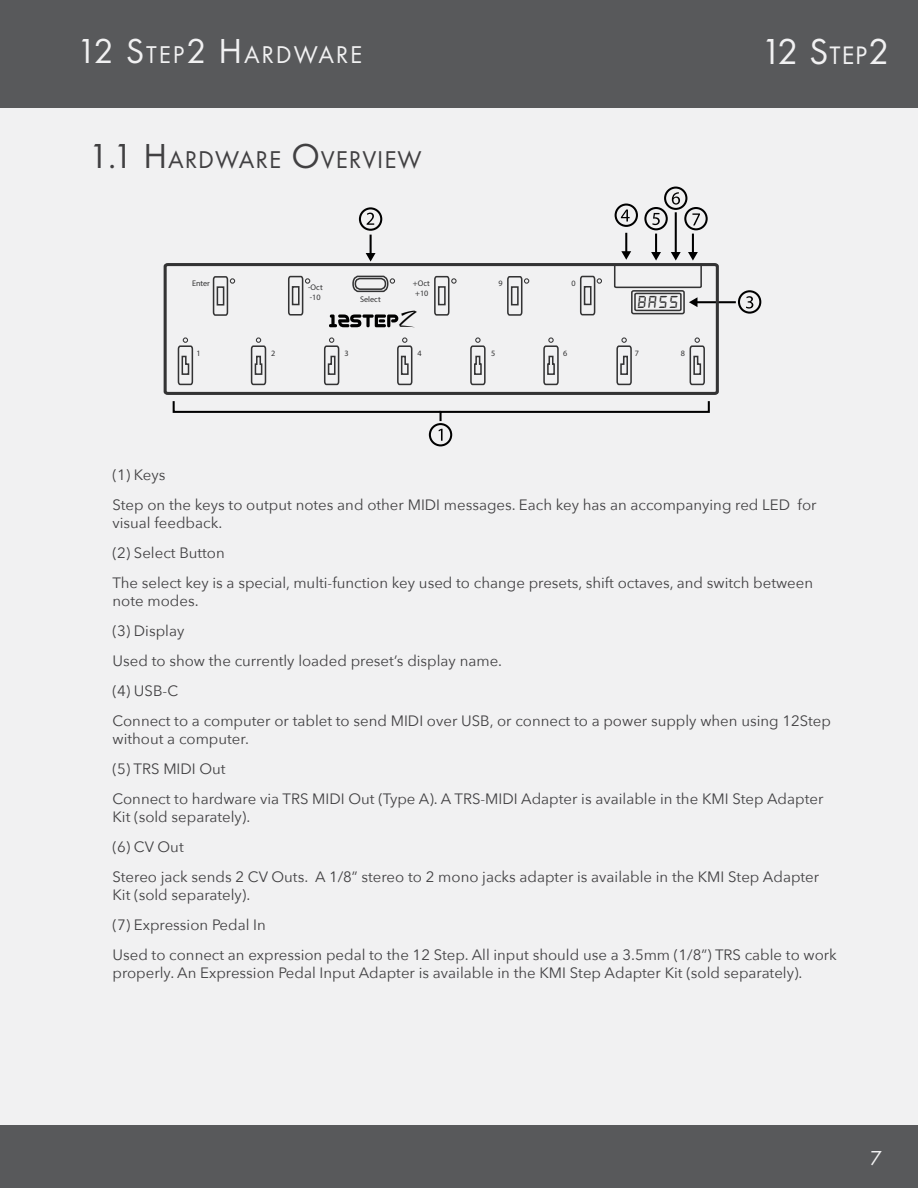
<style>
.page{position:relative;width:918px;height:1188px;background:#f1f1f2}
.page>*{position:absolute;margin:0;border:0;box-sizing:border-box;transform-origin:0 0}
.t1{font:37.5px "Futura PT";color:#f1f1f2}
.t2{font:25.2px "Futura PT";letter-spacing:.035em;color:#414042}
.t3{font:25.2px "Futura PT";letter-spacing:.07em;color:#f1f1f2}
.t4{font:23.85px "Still Time";color:#000}
.t5{font:21px "Futura PT";color:#f1f1f2}
.t6{font:italic 18.45px "Digital 7 Mono";color:#333334}
.t7{font:15px/30px "Avenir Next";color:#414042}
.t8{font:8.25px/9.1px "Myriad Pro";color:#333334}
.s1{font-size:36px}
.s2{font-size:26.25px}
</style>
<div class="page">
<div style="left:0;top:0;width:918px;height:108px;background:#58595b"></div>
<div style="left:0;top:1125px;width:918px;height:63px;background:#58595b"></div>
<div style="left:615px;top:204px;width:23px;height:23px;border:2px solid #000;border-radius:50%"></div>
<hr style="left:693px;top:301px;width:43px;height:2px;background:#000">
<svg style="left:172px;top:401px;width:538px;height:21px"></svg>
<hr style="left:625px;top:233px;width:2px;height:23px;background:#000">
<svg style="left:164px;top:263px;width:556px;height:132px"></svg>
<div style="left:631px;top:290px;width:54px;height:24px;border:2px solid #333334;border-radius:2px"></div>
<svg style="left:177px;top:337px;width:17px;height:49px"></svg>
<svg style="left:250px;top:337px;width:17px;height:49px"></svg>
<svg style="left:323px;top:337px;width:17px;height:49px"></svg>
<svg style="left:396px;top:337px;width:17px;height:49px"></svg>
<svg style="left:469px;top:337px;width:17px;height:49px"></svg>
<svg style="left:543px;top:337px;width:16px;height:49px"></svg>
<svg style="left:616px;top:337px;width:17px;height:49px"></svg>
<svg style="left:689px;top:337px;width:17px;height:49px"></svg>
<svg style="left:212px;top:275px;width:23px;height:42px"></svg>
<div style="left:217px;top:286px;width:7px;height:20px;border:2px solid #333334"></div>
<svg style="left:287px;top:275px;width:23px;height:41px"></svg>
<div style="left:292px;top:286px;width:8px;height:19px;border:2px solid #333334"></div>
<svg style="left:433px;top:275px;width:24px;height:41px"></svg>
<div style="left:438px;top:286px;width:8px;height:19px;border:2px solid #333334"></div>
<svg style="left:506px;top:275px;width:23px;height:41px"></svg>
<div style="left:511px;top:286px;width:8px;height:19px;border:2px solid #333334"></div>
<svg style="left:579px;top:275px;width:23px;height:41px"></svg>
<div style="left:584px;top:286px;width:8px;height:19px;border:2px solid #333334"></div>
<svg style="left:352px;top:275px;width:43px;height:18px"></svg>
<div style="left:355px;top:278px;width:31px;height:12px;border:2px solid #333334;border-radius:5px"></div>
<img style="left:329px;top:314px;width:69px;height:13px">
<div style="left:684px;top:207px;width:24px;height:23px;border:2px solid #000;border-radius:50%"></div>
<hr style="left:692px;top:234px;width:2px;height:23px;background:#000">
<div style="left:664px;top:187px;width:23px;height:23px;border:2px solid #000;border-radius:50%"></div>
<hr style="left:675px;top:212px;width:2px;height:45px;background:#000">
<div style="left:644px;top:207px;width:24px;height:23px;border:2px solid #000;border-radius:50%"></div>
<hr style="left:655px;top:234px;width:2px;height:23px;background:#000">
<svg style="left:613px;top:251px;width:90px;height:61px"></svg>
<div style="left:359px;top:207px;width:23px;height:24px;border:2px solid #000;border-radius:50%"></div>
<hr style="left:370px;top:235px;width:2px;height:23px;background:#000">
<svg style="left:366px;top:253px;width:10px;height:9px"></svg>
<div style="left:738px;top:290px;width:23px;height:24px;border:2px solid #000;border-radius:50%"></div>
<div style="left:429px;top:423px;width:23px;height:23px;border:2px solid #000;border-radius:50%"></div>
<svg style="left:439px;top:429px;width:4px;height:12px"></svg>
<svg style="left:367px;top:213px;width:7px;height:12px"></svg>
<svg style="left:746px;top:296px;width:7px;height:13px"></svg>
<svg style="left:621px;top:210px;width:9px;height:11px"></svg>
<svg style="left:652px;top:213px;width:8px;height:12px"></svg>
<svg style="left:672px;top:192px;width:8px;height:13px"></svg>
<svg style="left:692px;top:213px;width:8px;height:12px"></svg>
<h2 class="t3" style="left:76px;top:40px;width:287px"><span class="s1">12 S</span>TEP<span class="s1">2 H</span> ARDWARE</h2>
<h2 class="t2" style="left:88px;top:145px;width:334px"><span class="s1">1.1 H</span> ARDWARE <span class="s1">O</span>VERVIEW</h2>
<p class="t8" style="left:192px;top:279px;width:19px">Enter</p>
<p class="t8" style="left:308px;top:283px;width:16px">-Oct -10</p>
<p class="t8" style="left:413px;top:279px;width:19px">+Oct</p>
<p class="t8" style="left:498px;top:279px;width:6px">9</p>
<p class="t8" style="left:571px;top:279px;width:6px">0</p>
<p class="t8" style="left:415px;top:288px;width:15px">+10</p>
<p class="t8" style="left:360px;top:294px;width:22px">Select</p>
<p class="t6" style="left:638px;top:294px;width:42px">BASS</p>
<h3 class="t4" style="left:400px;top:300px;width:16px">2</h3>
<p class="t8" style="left:196px;top:348px;width:6px">1</p>
<p class="t8" style="left:271px;top:348px;width:6px">2</p>
<p class="t8" style="left:344px;top:348px;width:6px">3</p>
<p class="t8" style="left:418px;top:348px;width:6px">4</p>
<p class="t8" style="left:491px;top:348px;width:6px">5</p>
<p class="t8" style="left:563px;top:348px;width:6px">6</p>
<p class="t8" style="left:635px;top:348px;width:6px">7</p>
<p class="t8" style="left:681px;top:348px;width:6px">8</p>
<h1 class="t1" style="left:761px;top:30px;width:130px">12 S<span class="s2">TEP</span>2</h1>
<p class="t7" style="left:112px;top:460px;width:706px">(1) Keys<br>Step on the keys to output notes and other MIDI messages. Each key has an accompanying red LED for</p>
<p class="t7" style="left:112px;top:508px;width:702px">visual feedback.<br>(2) Select Button<br>The select key is a special, multi-function key used to change presets, shift octaves, and switch between</p>
<p class="t7" style="left:112px;top:586px;width:720px">note modes.<br>(3) Display<br>Used to show the currently loaded preset’s display name.<br>(4) USB-C<br>Connect to a computer or tablet to send MIDI over USB, or connect to a power supply when using 12Step</p>
<p class="t7" style="left:112px;top:724px;width:712px">without a computer.<br>(5) TRS MIDI Out<br>Connect to hardware via TRS MIDI Out (Type A). A TRS-MIDI Adapter is available in the KMI Step Adapter</p>
<p class="t7" style="left:112px;top:802px;width:708px">Kit (sold separately).<br>(6) CV Out<br>Stereo jack sends 2 CV Outs. A 1/8” stereo to 2 mono jacks adapter is available in the KMI Step Adapter</p>
<p class="t7" style="left:112px;top:880px;width:726px">Kit (sold separately).<br>(7) Expression Pedal In<br>Used to connect an expression pedal to the 12 Step. All input should use a 3.5mm (1/8”) TRS cable to work</p>
<p class="t7" style="left:112px;top:958px;width:691px">properly. An Expression Pedal Input Adapter is available in the KMI Step Adapter Kit (sold separately).</p>
<h3 class="t5" style="left:870px;top:1145px;width:13px">7</h3>
</div>
